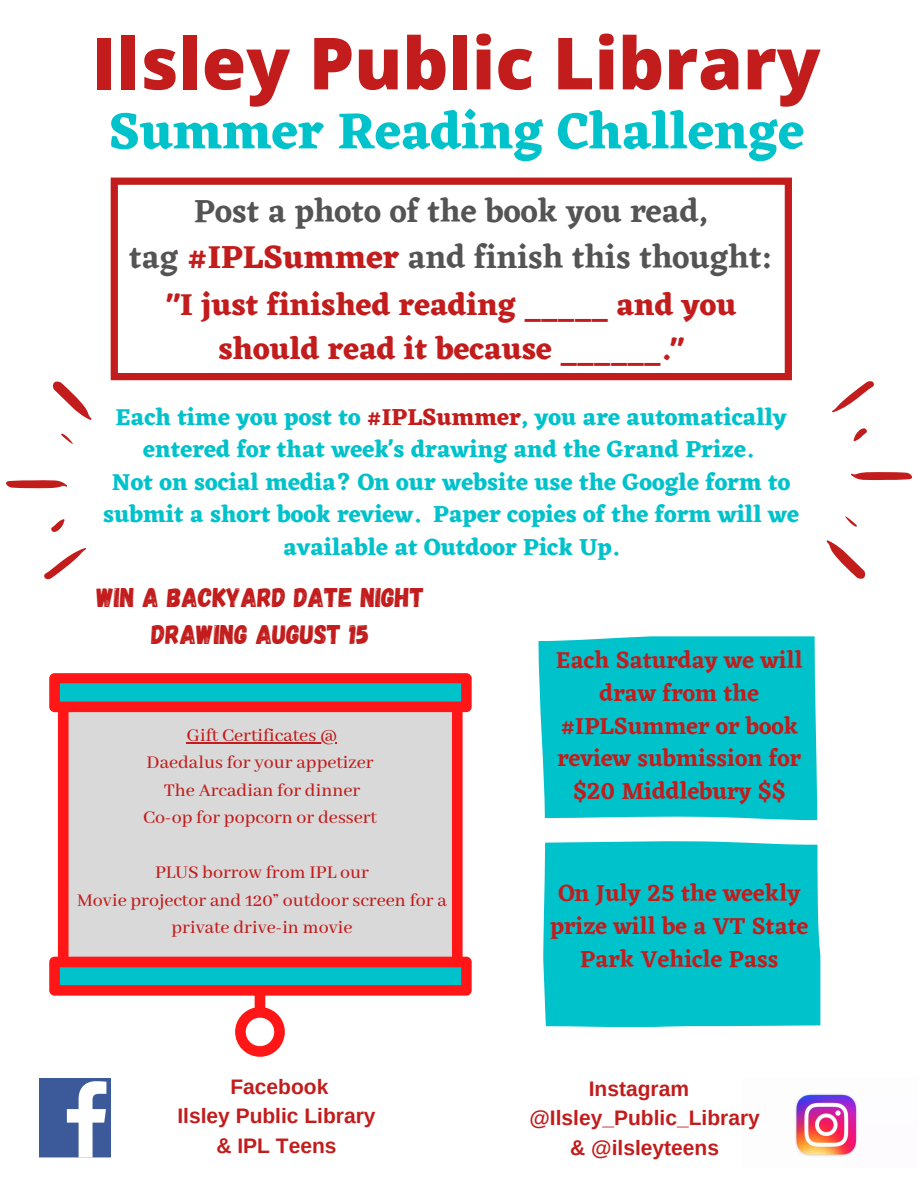
<style>
.page{position:relative;width:918px;height:1188px;background:#fff}
.page>*{position:absolute;margin:0;border:0;box-sizing:border-box;transform-origin:0 0}
.t1{font:800 72px "Open Sans";color:#c21c1c}
.t2{font:700 52.2px "Eczar";color:#00c2cb}
.t3{font:600 33px/46.2px "Eczar";color:#545454;text-align:center}
.t4{font:700 31.5px/43.8px "Eczar";color:#c21c1c;text-align:center}
.t5{font:27px/37.2px "Gagalin";color:#c21c1c;text-align:center}
.t6{font:700 24px/32.7px "Eczar";color:#00c2cb;text-align:center}
.t7{font:600 24px/32.7px "Eczar";color:#c21c1c;text-align:center}
.t8{font:700 21px/29.4px "Arimo";color:#c21c1c;text-align:center}
.t9{font:500 19.95px/27.5px "Abhaya Libre";color:#c21c1c;text-align:center}
.s1{font-weight:700;color:#c21c1c}
.s2{color:#c21c1c}
</style>
<div class="page">
<svg style="left:49px;top:673px;width:423px;height:384px;fill:#d9d9d9"></svg>
<img style="left:795px;top:1094px;width:62px;height:62px">
<img style="left:40px;top:1078px;width:71px;height:80px">
<svg style="left:53px;top:382px;width:38px;height:38px"></svg>
<svg style="left:6px;top:480px;width:61px;height:8px"></svg>
<svg style="left:44px;top:548px;width:42px;height:31px"></svg>
<svg style="left:51px;top:519px;width:14px;height:13px"></svg>
<svg style="left:61px;top:433px;width:12px;height:11px"></svg>
<svg style="left:827px;top:540px;width:39px;height:39px"></svg>
<svg style="left:851px;top:472px;width:61px;height:8px"></svg>
<svg style="left:832px;top:381px;width:42px;height:32px"></svg>
<svg style="left:853px;top:428px;width:14px;height:14px"></svg>
<svg style="left:845px;top:516px;width:12px;height:11px"></svg>
<div style="left:538px;top:636px;width:279px;height:184px;background:#00c2cb"></div>
<div style="left:543px;top:841px;width:277px;height:186px;background:#00c2cb"></div>
<svg style="left:111px;top:178px;width:681px;height:202px"></svg>
<hr style="left:187px;top:742px;width:150px;height:1px;background:#c21c1c">
<h1 class="t1" style="left:92px;top:12px;width:730px">Ilsley Public Library</h1>
<h2 class="t2" style="left:109px;top:100px;width:697px">Summer Reading Challenge</h2>
<h3 class="t3" style="left:129px;top:187px;width:646px">Post a photo of the book you read,<br>tag <span class="s1">#IPLSummer</span> and finish this thought:</h3>
<h3 class="t4" style="left:166px;top:282px;width:572px">"I just finished reading _____ and you should read it because ______."</h3>
<p class="t6" style="left:103px;top:400px;width:697px">Each time you post to <span class="s2">#IPLSummer</span>, you are automatically entered for that week's drawing and the Grand Prize.<br>Not on social media? On our website use the Google form to submit a short book review. Paper copies of the form will we available at Outdoor Pick Up.</p>
<p class="t5" style="left:97px;top:578px;width:329px">WIN A BACKYARD DATE NIGHT<br>DRAWING AUGUST 15</p>
<p class="t9" style="left:143px;top:722px;width:235px">Gift Certificates @<br>Daedalus for your appetizer<br>The Arcadian for dinner<br>Co-op for popcorn or dessert</p>
<p class="t9" style="left:77px;top:859px;width:371px">PLUS borrow from IPL our<br>Movie projector and 120” outdoor screen for a private drive-in movie</p>
<p class="t7" style="left:556px;top:644px;width:248px">Each Saturday we will draw from the #IPLSummer or book review submission for $20 Middlebury $$</p>
<p class="t7" style="left:550px;top:877px;width:260px">On July 25 the weekly prize will be a VT State<br>Park Vehicle Pass</p>
<p class="t8" style="left:177px;top:1072px;width:200px">Facebook<br>Ilsley Public Library &amp; IPL Teens</p>
<p class="t8" style="left:529px;top:1074px;width:232px">Instagram @Ilsley_Public_Library &amp; @ilsleyteens</p>
</div>
